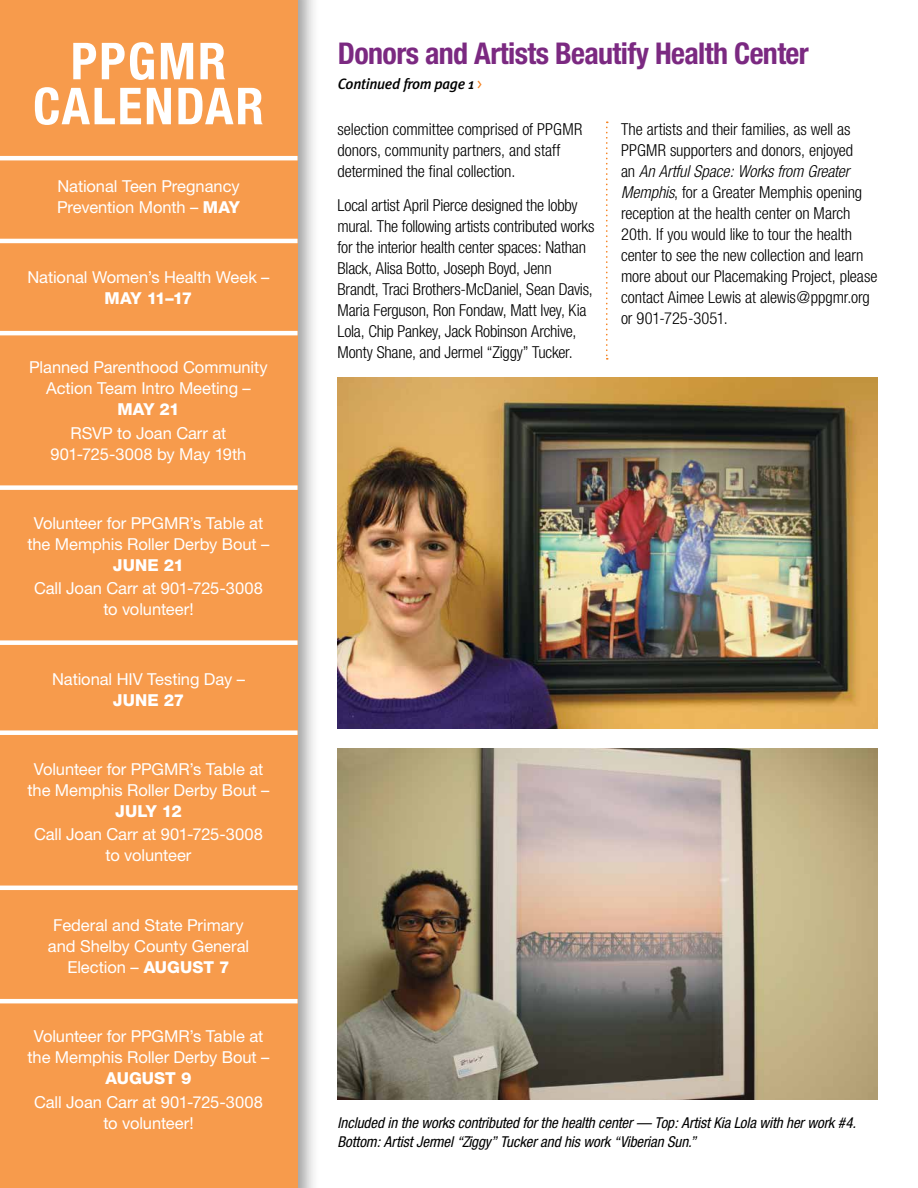
<style>
.page{position:relative;width:918px;height:1188px;background:#fff}
.page>*{position:absolute;margin:0;border:0;box-sizing:border-box;transform-origin:0 0}
.t1{font:700 condensed 51px/45px "Helvetica Neue";letter-spacing:.04em;color:#fff;text-align:center}
.t2{font:700 condensed 30px "Helvetica Neue";letter-spacing:-.02em;color:#7b2981}
.t3{font:300 condensed 16.5px/21px "Helvetica Neue";letter-spacing:-.005em;color:#000}
.t4{font:16.5px/21px "Helvetica Neue";letter-spacing:-.005em;color:#fff;text-align:center}
.t5{font:800 16.5px "Helvetica Neue";letter-spacing:.005em;color:#fff}
.t6{font:italic condensed 15px/19.5px "Helvetica Neue";letter-spacing:-.005em;color:#000}
.t7{font:italic 500 15px "Meta Plus";letter-spacing:-.02em;color:#000}
.s1{font-weight:800}
.s2{font-family:"Meta Normal";font-weight:400;font-style:normal;color:#f58220}
.s3{font-style:italic}
</style>
<div class="page">
<div style="left:0;top:0;width:320px;height:1188px;background:#000;opacity:.4"></div>
<div style="left:0;top:0;width:298px;height:1188px;background:#f79b4c"></div>
<hr style="left:0;top:156px;width:298px;height:4px;background:#fff">
<hr style="left:0;top:239px;width:298px;height:4px;background:#fff">
<hr style="left:0;top:331px;width:298px;height:4px;background:#fff">
<div style="left:0;top:485px;width:298px;height:5px;background:#fff"></div>
<div style="left:0;top:640px;width:298px;height:5px;background:#fff"></div>
<hr style="left:0;top:886px;width:298px;height:4px;background:#fff">
<div style="left:0;top:730px;width:298px;height:5px;background:#fff"></div>
<hr style="left:0;top:999px;width:298px;height:4px;background:#fff">
<img style="left:338px;top:378px;width:540px;height:351px">
<img style="left:338px;top:749px;width:540px;height:351px">
<svg style="left:606px;top:122px;width:2px;height:238px"></svg>
<h1 class="t1" style="left:33px;top:38px;width:232px">PPGMR<br>CALENDAR</h1>
<p class="t4" style="left:57px;top:176px;width:184px;text-align:left">National Teen Pregnancy<br>Prevention Month – <span class="s1">MAY</span></p>
<p class="t4" style="left:27px;top:266px;width:244px">National Women’s Health Week –</p>
<p class="t5" style="left:105px;top:288px;width:89px">MAY 11–17</p>
<p class="t4" style="left:29px;top:357px;width:240px">Planned Parenthood Community<br>Action Team Intro Meeting –</p>
<p class="t5" style="left:117px;top:400px;width:64px">MAY 21</p>
<p class="t4" style="left:51px;top:422px;width:197px">RSVP to Joan Carr at<br>901-725-3008 by May 19th</p>
<p class="t4" style="left:28px;top:512px;width:243px">Volunteer for PPGMR’s Table at the Memphis Roller Derby Bout –</p>
<p class="t5" style="left:113px;top:555px;width:73px">JUNE 21</p>
<p class="t4" style="left:34px;top:578px;width:230px">Call Joan Carr at 901-725-3008 to volunteer!</p>
<p class="t4" style="left:52px;top:668px;width:194px">National HIV Testing Day –</p>
<p class="t5" style="left:113px;top:690px;width:73px">JUNE 27</p>
<p class="t4" style="left:28px;top:759px;width:243px">Volunteer for PPGMR’s Table at the Memphis Roller Derby Bout –</p>
<p class="t5" style="left:115px;top:802px;width:68px">JULY 12</p>
<p class="t4" style="left:34px;top:824px;width:230px">Call Joan Carr at 901-725-3008 to volunteer</p>
<p class="t4" style="left:48px;top:914px;width:203px">Federal and State Primary and Shelby County General<br>Election – <span class="s1">AUGUST 7</span></p>
<p class="t4" style="left:28px;top:1026px;width:243px">Volunteer for PPGMR’s Table at the Memphis Roller Derby Bout –</p>
<p class="t5" style="left:106px;top:1069px;width:87px">AUGUST 9</p>
<p class="t4" style="left:34px;top:1091px;width:230px">Call Joan Carr at 901-725-3008 to volunteer!</p>
<h2 class="t2" style="left:338px;top:35px;width:473px">Donors and Artists Beautify Health Center</h2>
<p class="t7" style="left:338px;top:75px;width:146px">Continued from page 1 <span class="s2">&gt;</span></p>
<p class="t3" style="left:338px;top:118px;width:246px">selection committee comprised of PPGMR donors, community partners, and staff determined the final collection.</p>
<p class="t3" style="left:338px;top:195px;width:259px">Local artist April Pierce designed the lobby mural. The following artists contributed works for the interior health center spaces: Nathan Black, Alisa Botto, Joseph Boyd, Jenn Brandt, Traci Brothers-McDaniel, Sean Davis, Maria Ferguson, Ron Fondaw, Matt Ivey, Kia Lola, Chip Pankey, Jack Robinson Archive, Monty Shane, and Jermel “Ziggy” Tucker.</p>
<p class="t3" style="left:621px;top:118px;width:258px">The artists and their families, as well as PPGMR supporters and donors, enjoyed<br>an <span class="s3">An Artful Space: Works from Greater Memphis</span>, for a Greater Memphis opening reception at the health center on March 20th. If you would like to tour the health center to see the new collection and learn more about our Placemaking Project, please contact Aimee Lewis at alewis@ppgmr.org or 901-725-3051.</p>
<p class="t6" style="left:338px;top:1113px;width:520px">Included in the works contributed for the health center — Top: Artist Kia Lola with her work #4.<br>Bottom: Artist Jermel “Ziggy” Tucker and his work “Viberian Sun.”</p>
</div>
